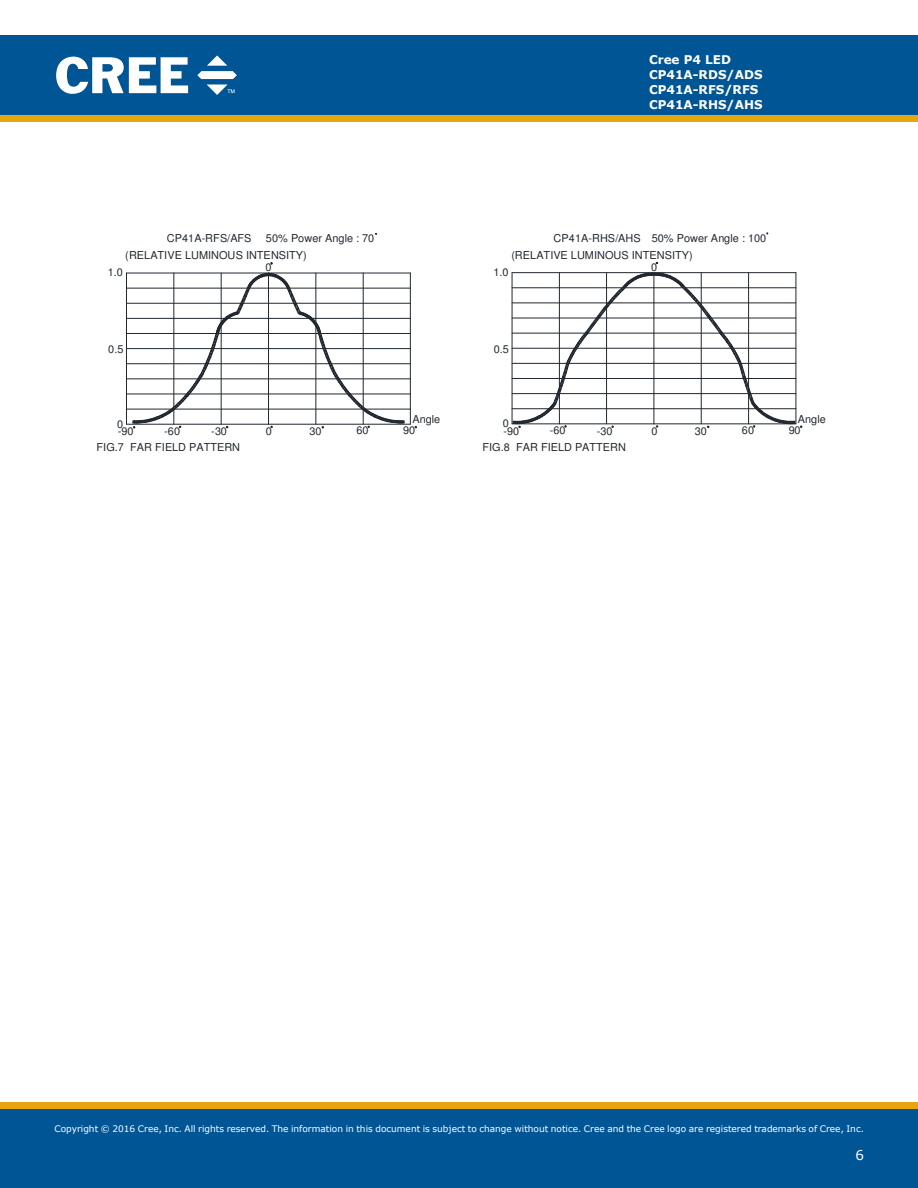
<style>
.page{position:relative;width:918px;height:1188px;background:#fff}
.page>*{position:absolute;margin:0;border:0;box-sizing:border-box;transform-origin:0 0}
.t1{font:13.5px "Verdana";color:#fff}
.t2{font:700 12px/15px "Verdana";color:#fff}
.t3{font:10.95px "Helvetica";letter-spacing:.005em;color:#212830}
.t4{font:9px "Verdana";color:#fff}
</style>
<div class="page">
<div style="left:0;top:115px;width:918px;height:7px;background:#e7a512"></div>
<div style="left:0;top:35px;width:918px;height:80px;background:#005595"></div>
<svg style="left:56px;top:57px;width:132px;height:37px"></svg>
<svg style="left:197px;top:55px;width:40px;height:40px"></svg>
<div style="left:0;top:1108px;width:918px;height:80px;background:#005595"></div>
<div style="left:0;top:1102px;width:918px;height:6px;background:#e7a512"></div>
<hr style="left:512px;top:424px;width:142px;height:1px;background:#212830">
<hr style="left:512px;top:273px;width:1px;height:151px;background:#212830">
<hr style="left:512px;top:272px;width:142px;height:1px;background:#212830">
<hr style="left:654px;top:272px;width:142px;height:1px;background:#212830">
<hr style="left:126px;top:424px;width:143px;height:1px;background:#212830">
<hr style="left:126px;top:409px;width:143px;height:1px;background:#212830">
<hr style="left:126px;top:273px;width:1px;height:151px;background:#212830">
<hr style="left:126px;top:394px;width:143px;height:1px;background:#212830">
<hr style="left:126px;top:379px;width:143px;height:1px;background:#212830">
<hr style="left:126px;top:363px;width:143px;height:1px;background:#212830">
<hr style="left:126px;top:348px;width:143px;height:1px;background:#212830">
<hr style="left:126px;top:333px;width:143px;height:1px;background:#212830">
<hr style="left:126px;top:318px;width:143px;height:1px;background:#212830">
<hr style="left:126px;top:303px;width:143px;height:1px;background:#212830">
<hr style="left:126px;top:288px;width:143px;height:1px;background:#212830">
<hr style="left:126px;top:273px;width:143px;height:1px;background:#212830">
<hr style="left:269px;top:424px;width:141px;height:1px;background:#212830">
<hr style="left:269px;top:409px;width:141px;height:1px;background:#212830">
<hr style="left:410px;top:273px;width:1px;height:151px;background:#212830">
<hr style="left:269px;top:394px;width:141px;height:1px;background:#212830">
<hr style="left:269px;top:379px;width:141px;height:1px;background:#212830">
<hr style="left:269px;top:363px;width:141px;height:1px;background:#212830">
<hr style="left:269px;top:348px;width:141px;height:1px;background:#212830">
<hr style="left:269px;top:333px;width:141px;height:1px;background:#212830">
<hr style="left:269px;top:318px;width:141px;height:1px;background:#212830">
<hr style="left:269px;top:303px;width:141px;height:1px;background:#212830">
<hr style="left:269px;top:288px;width:141px;height:1px;background:#212830">
<hr style="left:269px;top:273px;width:141px;height:1px;background:#212830">
<svg style="left:133px;top:273px;width:271px;height:155px"></svg>
<svg style="left:513px;top:273px;width:289px;height:155px"></svg>
<p class="t2" style="left:649px;top:52px;width:115px">Cree P4 LED<br>CP41A-RDS/ADS<br>CP41A-RFS/RFS<br>CP41A-RHS/AHS</p>
<p class="t3" style="left:652px;top:234px;width:116px">50% Power Angle : 100</p>
<p class="t3" style="left:167px;top:234px;width:86px">CP41A-RFS/AFS</p>
<p class="t3" style="left:554px;top:234px;width:89px">CP41A-RHS/AHS</p>
<p class="t3" style="left:125px;top:251px;width:183px">(RELATIVE LUMINOUS INTENSITY)</p>
<p class="t3" style="left:511px;top:251px;width:183px">(RELATIVE LUMINOUS INTENSITY)</p>
<p class="t3" style="left:266px;top:234px;width:110px">50% Power Angle : 70</p>
<p class="t3" style="left:651px;top:263px;width:8px">0</p>
<p class="t3" style="left:266px;top:263px;width:8px">0</p>
<p class="t3" style="left:493px;top:268px;width:17px">1.0</p>
<p class="t3" style="left:108px;top:268px;width:17px">1.0</p>
<p class="t3" style="left:108px;top:345px;width:17px">0.5</p>
<p class="t3" style="left:494px;top:345px;width:17px">0.5</p>
<p class="t3" style="left:117px;top:420px;width:8px">0</p>
<p class="t3" style="left:118px;top:427px;width:17px">-90</p>
<p class="t3" style="left:164px;top:427px;width:17px">-60</p>
<p class="t3" style="left:211px;top:427px;width:17px">-30</p>
<p class="t3" style="left:266px;top:427px;width:8px">0</p>
<p class="t3" style="left:412px;top:415px;width:30px">Angle</p>
<p class="t3" style="left:309px;top:427px;width:14px">30</p>
<p class="t3" style="left:357px;top:426px;width:14px">60</p>
<p class="t3" style="left:403px;top:426px;width:14px">90</p>
<p class="t3" style="left:503px;top:419px;width:8px">0</p>
<p class="t3" style="left:503px;top:427px;width:17px">-90</p>
<p class="t3" style="left:550px;top:426px;width:17px">-60</p>
<p class="t3" style="left:597px;top:427px;width:17px">-30</p>
<p class="t3" style="left:651px;top:427px;width:8px">0</p>
<p class="t3" style="left:798px;top:415px;width:29px">Angle</p>
<p class="t3" style="left:695px;top:427px;width:13px">30</p>
<p class="t3" style="left:742px;top:426px;width:14px">60</p>
<p class="t3" style="left:789px;top:426px;width:13px">90</p>
<p class="t3" style="left:97px;top:443px;width:145px">FIG.7 FAR FIELD PATTERN</p>
<p class="t3" style="left:482px;top:443px;width:145px">FIG.8 FAR FIELD PATTERN</p>
<p class="t4" style="left:54px;top:1123px;width:811px">Copyright © 2016 Cree, Inc. All rights reserved. The information in this document is subject to change without notice. Cree and the Cree logo are registered trademarks of Cree, Inc.</p>
<p class="t4" style="left:54px;top:1125px;width:58px">of Cree, Inc.</p>
<p class="t1" style="left:855px;top:1146px;width:10px">6</p>
</div>
